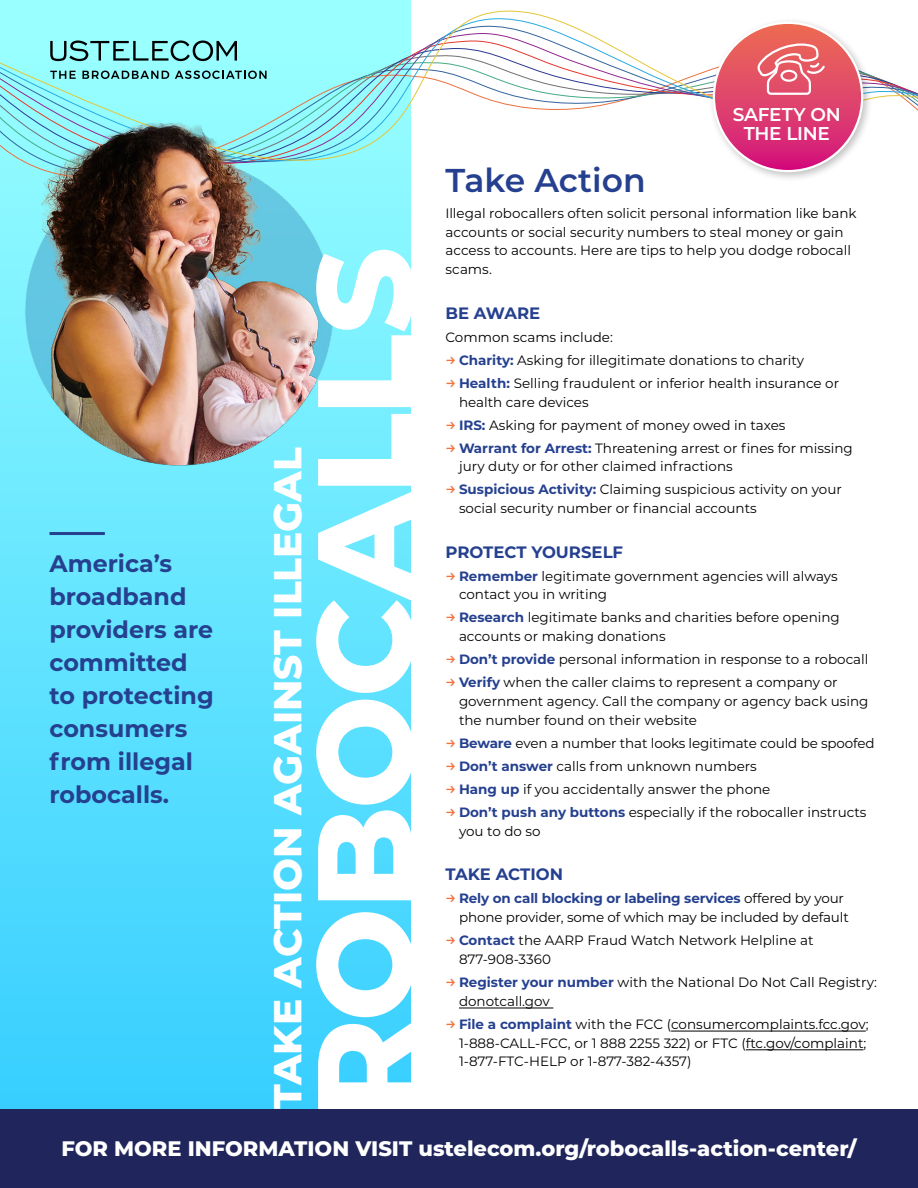
<style>
.page{position:relative;width:918px;height:1188px;background:#fff}
.page>*{position:absolute;margin:0;border:0;box-sizing:border-box;transform-origin:0 0}
.t1{font:800 135px "Montserrat";letter-spacing:-.02em;color:#fff}
.t2{font:800 39px "Montserrat";color:#fff}
.body{font:600 33px "Montserrat";color:#25408f}
.tip1{font:700 23.85px/33px "Montserrat";color:#25408f}
.body-2{font:800 21px "Montserrat";color:#fff}
.t3{font:600 18.6px/19.5px "Montserrat";letter-spacing:-.015em;color:#fff;text-align:center}
.Subhead{font:700 16.5px "Montserrat";color:#25408f}
.BULLET{font:13.5px/18.8px "Montserrat";color:#000}
.body-3{font:13.5px/18.8px "Montserrat";color:#000}
.s1{font-family:"FF Dingbests";color:#f37443}
.s2{font-weight:700;color:#25408f}
</style>
<div class="page">
<svg style="left:0;top:0;width:411px;height:1110px;background:#57ddfd"></svg>
<img style="left:11px;top:185px;width:335px;height:307px">
<svg style="left:0;top:181px;width:411px;height:4px;background:#7ca6a1"></svg>
<svg style="left:0;top:2px;width:918px;height:171px"></svg>
<hr style="left:459px;top:1008px;width:94px;height:1px;background:#000">
<hr style="left:671px;top:1031px;width:195px;height:1px;background:#000">
<hr style="left:746px;top:1050px;width:118px;height:1px;background:#000">
<svg style="left:50px;top:40px;width:187px;height:21px;background:#6eb9b9"></svg>
<svg style="left:50px;top:71px;width:26px;height:8px"></svg>
<svg style="left:82px;top:71px;width:87px;height:8px"></svg>
<svg style="left:175px;top:71px;width:92px;height:8px"></svg>
<div style="left:708px;top:17px;width:166px;height:166px;background:#000;opacity:.25"></div>
<svg style="left:714px;top:23px;width:148px;height:148px;background:#df4570"></svg>
<svg style="left:757px;top:43px;width:68px;height:52px;background:#ea7983"></svg>
<hr style="left:50px;top:532px;width:55px;height:3px;background:#25408f">
<div style="left:0;top:1110px;width:918px;height:78px;background:#20265b"></div>
<p class="tip1" style="left:50px;top:546px;width:166px">America’s broadband providers are committed to protecting consumers from illegal robocalls.</p>
<p class="t2" style="left:259px;top:1109px;width:663px;rotate:-90deg">TAKE ACTION AGAINST ILLEGAL</p>
<p class="t1" style="left:266px;top:1119px;width:873px;rotate:-90deg">ROBOCALLS</p>
<p class="t3" style="left:733px;top:104px;width:110px">SAFETY ON<br>THE LINE</p>
<p class="body" style="left:446px;top:157px;width:202px">Take Action</p>
<p class="body-3" style="left:446px;top:203px;width:413px">Illegal robocallers often solicit personal information like bank accounts or social security numbers to steal money or gain access to accounts. Here are tips to help you dodge robocall scams.</p>
<p class="Subhead" style="left:446px;top:301px;width:96px">BE AWARE</p>
<p class="body-3" style="left:446px;top:327px;width:169px">Common scams include:</p>
<p class="BULLET" style="left:446px;top:350px;width:360px"><span class="s1">f</span> <span class="s2">Charity:</span> Asking for illegitimate donations to charity</p>
<p class="BULLET" style="left:459px;top:373px;width:382px;text-indent:-14px"><span class="s1">f</span> <span class="s2">Health:</span> Selling fraudulent or inferior health insurance or health care devices</p>
<p class="BULLET" style="left:446px;top:415px;width:342px"><span class="s1">f</span> <span class="s2">IRS:</span> Asking for payment of money owed in taxes</p>
<p class="BULLET" style="left:459px;top:438px;width:395px;text-indent:-14px"><span class="s1">f</span> <span class="s2">Warrant for Arrest:</span> Threatening arrest or fines for missing jury duty or for other claimed infractions</p>
<p class="BULLET" style="left:459px;top:480px;width:384px;text-indent:-14px"><span class="s1">f</span> <span class="s2">Suspicious Activity:</span> Claiming suspicious activity on your social security number or financial accounts</p>
<p class="Subhead" style="left:446px;top:540px;width:179px">PROTECT YOURSELF</p>
<p class="BULLET" style="left:459px;top:566px;width:380px;text-indent:-14px"><span class="s1">f</span> <span class="s2">Remember</span> legitimate government agencies will always contact you in writing</p>
<p class="BULLET" style="left:459px;top:608px;width:382px;text-indent:-14px"><span class="s1">f</span> <span class="s2">Research</span> legitimate banks and charities before opening accounts or making donations</p>
<p class="BULLET" style="left:446px;top:650px;width:425px"><span class="s1">f</span> <span class="s2">Don’t provide</span> personal information in response to a robocall</p>
<p class="BULLET" style="left:459px;top:673px;width:411px;text-indent:-14px"><span class="s1">f</span> <span class="s2">Verify</span> when the caller claims to represent a company or government agency. Call the company or agency back using the number found on their website</p>
<p class="BULLET" style="left:446px;top:733px;width:431px"><span class="s1">f</span> <span class="s2">Beware</span> even a number that looks legitimate could be spoofed</p>
<p class="BULLET" style="left:446px;top:756px;width:313px"><span class="s1">f</span> <span class="s2">Don’t answer</span> calls from unknown numbers</p>
<p class="BULLET" style="left:446px;top:779px;width:326px"><span class="s1">f</span> <span class="s2">Hang up</span> if you accidentally answer the phone</p>
<p class="BULLET" style="left:459px;top:803px;width:409px;text-indent:-14px"><span class="s1">f</span> <span class="s2">Don’t push any buttons</span> especially if the robocaller instructs you to do so</p>
<p class="Subhead" style="left:446px;top:863px;width:119px">TAKE ACTION</p>
<p class="BULLET" style="left:459px;top:889px;width:391px;text-indent:-14px"><span class="s1">f</span> <span class="s2">Rely on call blocking or labeling services</span> offered by your phone provider, some of which may be included by default</p>
<p class="BULLET" style="left:459px;top:931px;width:356px;text-indent:-14px"><span class="s1">f</span> <span class="s2">Contact</span> the AARP Fraud Watch Network Helpline at<br>877-908-3360</p>
<p class="BULLET" style="left:459px;top:972px;width:420px;text-indent:-14px"><span class="s1">f</span> <span class="s2">Register your number</span> with the National Do Not Call Registry: donotcall.gov</p>
<p class="BULLET" style="left:459px;top:1014px;width:411px;text-indent:-14px"><span class="s1">f</span> <span class="s2">File a complaint</span> with the FCC (consumercomplaints.fcc.gov;<br>1-888-CALL-FCC, or 1 888 2255 322) or FTC (ftc.gov/complaint;<br>1-877-FTC-HELP or 1-877-382-4357)</p>
<p class="body-2" style="left:61px;top:1134px;width:797px">FOR MORE INFORMATION VISIT ustelecom.org/robocalls-action-center/</p>
</div>
